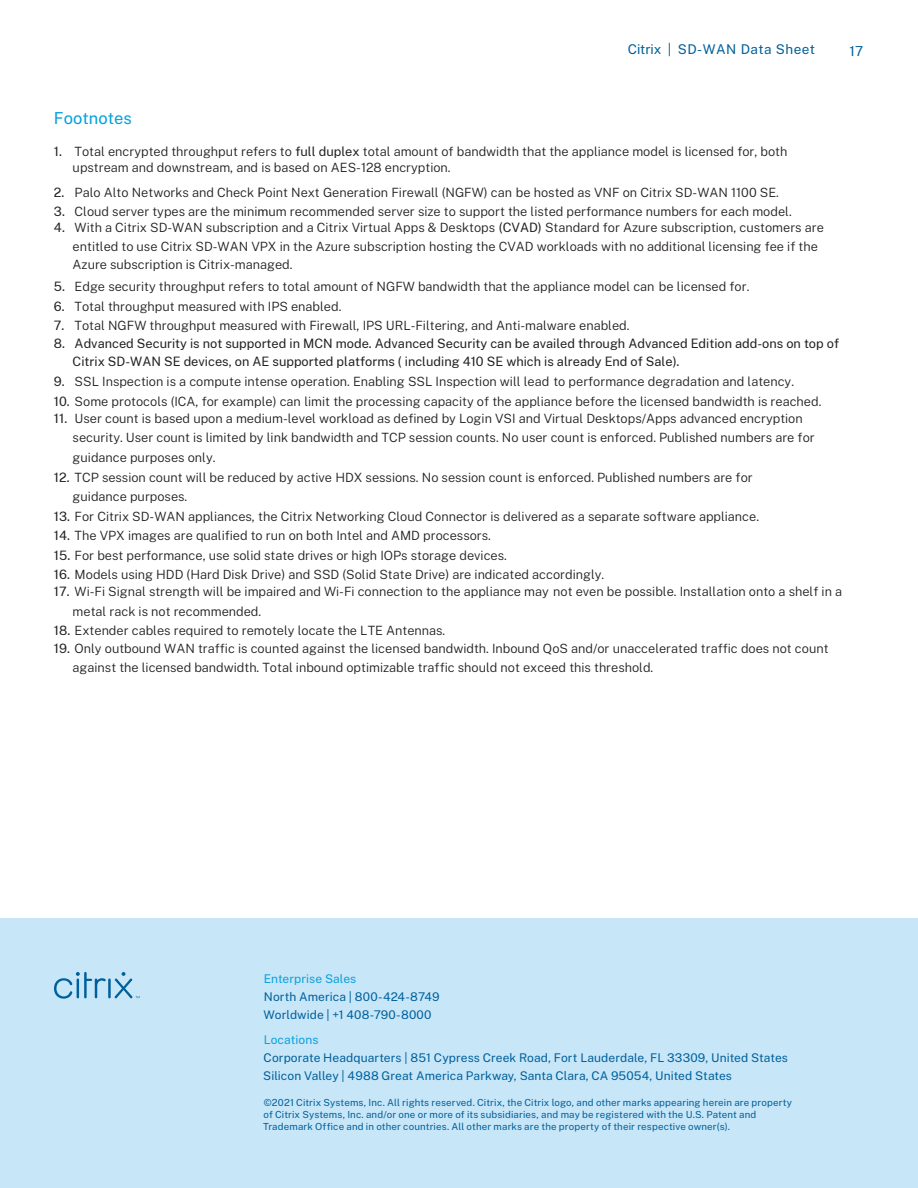
<style>
.page{position:relative;width:918px;height:1188px;background:#fff}
.page>*{position:absolute;margin:0;border:0;box-sizing:border-box;transform-origin:0 0}
.t1{font:16.5px "Public Sans";color:#00a1dc}
.t2{font:13.5px "Public Sans";letter-spacing:.035em;color:#00609b}
.t3{font:13.5px "Public Sans";color:#00609b}
.t4{font:300 12.75px/19.5px "Public Sans";color:#231f20}
.t5{font:12.75px/18.3px "Public Sans";color:#231f20}
.t6{font:12px/18px "Public Sans";letter-spacing:.01em;color:#00609b}
.t7{font:12px "Public Sans";letter-spacing:.005em;color:#0ca0db}
.t8{font:9.75px/12px "Public Sans";letter-spacing:.015em;color:#00609b}
.s1{font-weight:400}
</style>
<div class="page">
<div style="left:0;top:918px;width:918px;height:270px;background:#c7e6f8"></div>
<hr style="left:108px;top:979px;width:3px;height:19px;background:#00609b">
<svg style="left:54px;top:972px;width:52px;height:27px"></svg>
<svg style="left:115px;top:972px;width:25px;height:26px"></svg>
<p class="t2" style="left:628px;top:39px;width:189px">Citrix | SD-WAN Data Sheet</p>
<p class="t3" style="left:850px;top:41px;width:15px">17</p>
<p class="t1" style="left:54px;top:106px;width:79px">Footnotes</p>
<p class="t4" style="left:73px;top:143px;width:716px;line-height:16px;text-indent:-19px"><span class="s1">1.</span> Total encrypted throughput refers to <span class="s1">full duplex</span> total amount of bandwidth that the appliance model is licensed for, both upstream and downstream, and is based on AES-128 encryption.</p>
<p class="t4" style="left:54px;top:182px;width:726px"><span class="s1">2.</span> Palo Alto Networks and Check <span class="s1">P</span>oint Next Generation Firewall (NGFW) can be hosted as VNF on Citrix SD-WAN 1100 SE.</p>
<p class="t4" style="left:54px;top:201px;width:739px"><span class="s1">3.</span> Cloud server types are the mini<span class="s1">m</span>um recommended server size to support the listed performance numbers for each model.</p>
<p class="t4" style="left:73px;top:217px;width:753px;line-height:18.6px;text-indent:-19px"><span class="s1">4.</span> With a Citrix SD-WAN subscription and a Citrix Virtual Apps &amp; Desktops <span class="s1">(CVAD)</span> Standard for Azure subscription, customers are entitled to use Citrix SD-WAN VPX in the Azure subscription hosting the CVAD workloads with no additional licensing fee if the<br>Azure subscription is Citrix-managed.</p>
<p class="t4" style="left:54px;top:276px;width:697px"><span class="s1">5.</span> Edge security throughput refers to total amount of NGFW bandwidth that the appliance model can be licensed for.</p>
<p class="t4" style="left:54px;top:295px;width:289px"><span class="s1">6.</span> Total throughput measured with IPS enabled.</p>
<p class="t4" style="left:54px;top:315px;width:577px"><span class="s1">7.</span> Total NGFW throughput measured with Firewall, IPS URL-Filtering, and Anti-malware enabled.</p>
<p class="t5" style="left:73px;top:333px;width:768px;text-indent:-19px">8. Advanced Security is not supported in MCN mode. Advanced Security can be availed through Advanced Edition add-ons on top of<br>Citrix SD-WAN SE devices, on AE supported platforms ( including 410 SE which is already End of Sale).</p>
<p class="t4" style="left:54px;top:371px;width:742px"><span class="s1">9.</span> SSL Inspection is a compute intense operation. Enabling SSL Inspection will lead to performance degradation and latency.</p>
<p class="t4" style="left:54px;top:390px;width:769px"><span class="s1">10.</span> Some protocols (ICA, for example) can limit the processing capacity of the appliance before the licensed bandwidth is reached.</p>
<p class="t4" style="left:73px;top:409px;width:744px;line-height:18.9px;text-indent:-19px"><span class="s1">11.</span> User count is based upon a medium-level workload as defined by Login VSI and Virtual Desktops/Apps advanced encryption security. User count is limited by link bandwidth and TCP session counts. No user count is enforced. Published numbers are for</p>
<p class="t4" style="left:73px;top:447px;width:144px">guidance purposes only.</p>
<p class="t4" style="left:73px;top:467px;width:682px;text-indent:-19px"><span class="s1">12.</span> TCP session count will be reduced by active HDX sessions. No session count is enforced. Published numbers are for guidance purposes.</p>
<p class="t4" style="left:54px;top:506px;width:707px"><span class="s1">13.</span> For Citrix SD-WAN appliances, the Citrix Networking Cloud Connector is delivered as a separate software appliance.</p>
<p class="t4" style="left:54px;top:525px;width:438px"><span class="s1">14.</span> The VPX images are qualified to run on both Intel and AMD processors.</p>
<p class="t4" style="left:54px;top:545px;width:454px"><span class="s1">15.</span> For best performance, use solid state drives or high IOPs storage devices.</p>
<p class="t4" style="left:54px;top:564px;width:552px"><span class="s1">16.</span> Models using HDD (Hard Disk Drive) and SSD (Solid State Drive) are indicated accordingly.</p>
<p class="t4" style="left:73px;top:581px;width:771px;text-indent:-19px"><span class="s1">17.</span> Wi-Fi Signal strength will be impaired and Wi-Fi connection to the appliance may not even be possible. Installation onto a shelf in a metal rack is not recommended.</p>
<p class="t4" style="left:54px;top:620px;width:393px"><span class="s1">18.</span> Extender cables required to remotely locate the LTE Antennas.</p>
<p class="t4" style="left:73px;top:637px;width:757px;text-indent:-19px"><span class="s1">19.</span> Only outbound WAN traffic is counted against the licensed bandwidth. Inbound QoS and/or unaccelerated traffic does not count against the licensed bandwidth. Total inbound optimizable traffic should not exceed this threshold.</p>
<p class="t7" style="left:264px;top:970px;width:94px">Enterprise Sales</p>
<p class="t6" style="left:264px;top:987px;width:178px">North America | 800-424-8749<br>Worldwide | +1 408-790-8000</p>
<p class="t7" style="left:264px;top:1031px;width:56px">Locations</p>
<p class="t6" style="left:263px;top:1048px;width:526px">Corporate Headquarters | 851 Cypress Creek Road, Fort Lauderdale, FL 33309, United States<br>Silicon Valley | 4988 Great America Parkway, Santa Clara, CA 95054, United States</p>
<p class="t8" style="left:263px;top:1095px;width:531px">©2021 Citrix Systems, Inc. All rights reserved. Citrix, the Citrix logo, and other marks appearing herein are property of Citrix Systems, Inc. and/or one or more of its subsidiaries, and may be registered with the U.S. Patent and<br>Trademark Office and in other countries. All other marks are the property of their respective owner(s).</p>
</div>
